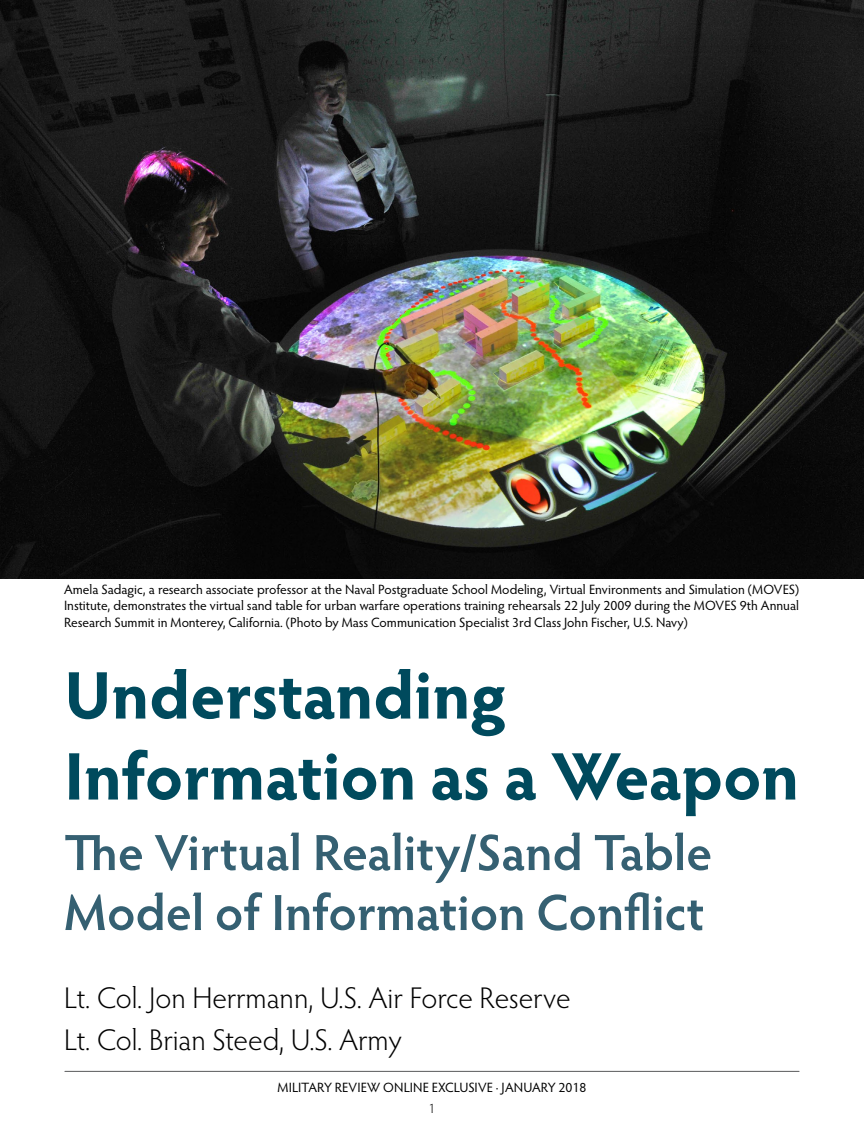
<style>
.page{position:relative;width:864px;height:1134px;background:#fff}
.page>*{position:absolute;margin:0;border:0;box-sizing:border-box;transform-origin:0 0}
.t1{font:700 67.5px/81px "Hypatia Sans Pro";color:#004a5d}
.t2{font:600 51px/60px "Hypatia Sans Pro";letter-spacing:-.005em;color:#356072}
.t3{font:300 30px/42px "Hypatia Sans Pro";color:#000}
.t4{font:13.5px/16.5px "Hypatia Sans Pro";color:#000;text-align:justify}
.t5{font:300 13.5px "Hypatia Sans Pro";color:#000}
</style>
<div class="page">
<hr style="left:65px;top:1071px;width:734px;height:1px;background:#58595b">
<img style="left:0;top:1px;width:864px;height:578px">
<p class="t4" style="left:64px;top:581px;width:737px">Amela Sadagic, a research associate professor at the Naval Postgraduate School Modeling, Virtual Environments and Simulation (MOVES)<br>Institute, demonstrates the virtual sand table for urban warfare operations training rehearsals 22 July 2009 during the MOVES 9th Annual Research Summit in Monterey, California. (Photo by Mass Communication Specialist 3rd Class John Fischer, U.S. Navy)</p>
<h1 class="t1" style="left:64px;top:651px;width:737px">Understanding<br>Information as a Weapon</h1>
<h2 class="t2" style="left:64px;top:820px;width:650px">The Virtual Reality/Sand Table<br>Model of Information Conflict</h2>
<h3 class="t3" style="left:64px;top:976px;width:508px">Lt. Col. Jon Herrmann, U.S. Air Force Reserve<br>Lt. Col. Brian Steed, U.S. Army</h3>
<p class="t4" style="left:277px;top:1079px;width:311px">MILITARY REVIEW ONLINE EXCLUSIVE · JANUARY 2018</p>
<p class="t5" style="left:429px;top:1100px;width:8px">1</p>
</div>
